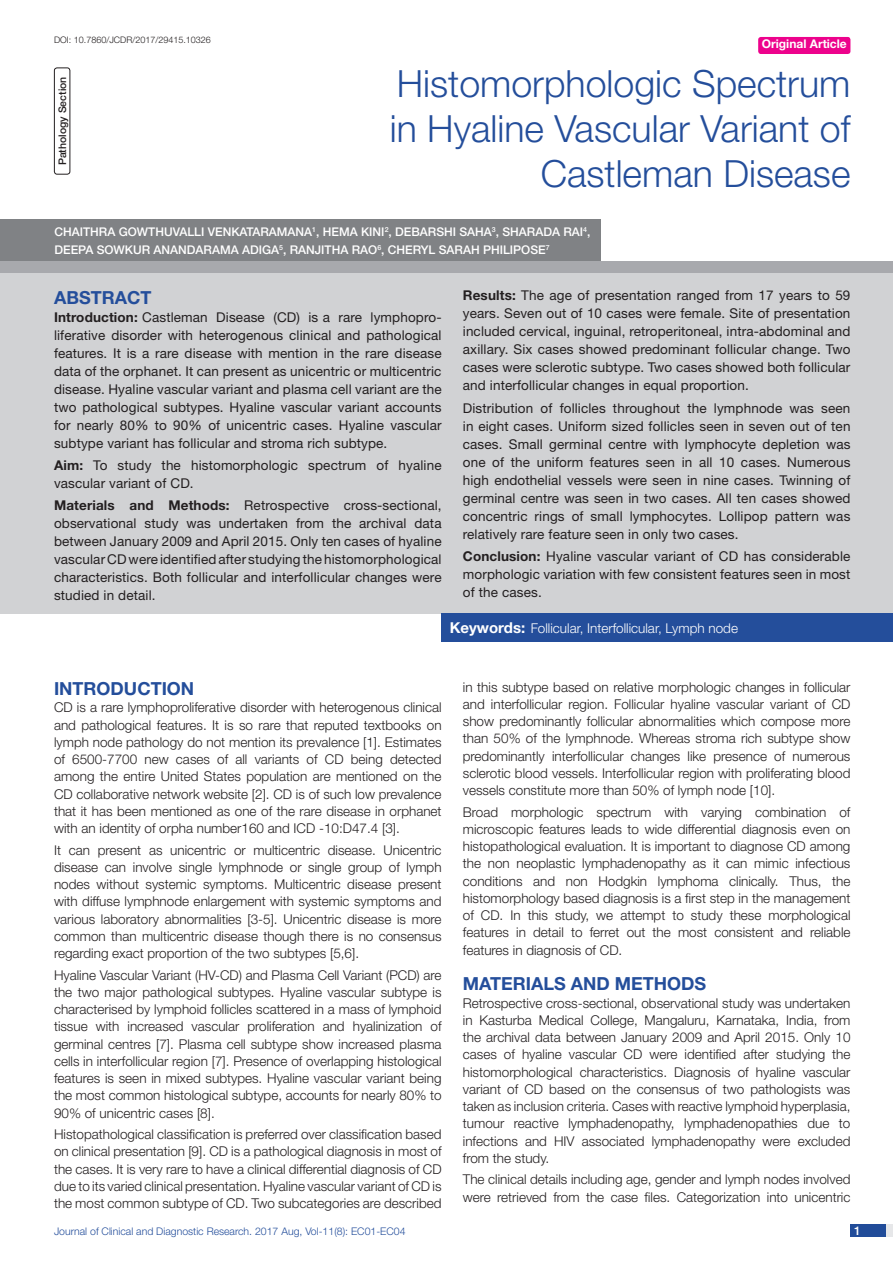
<style>
.page{position:relative;width:893px;height:1263px;background:#fff}
.page>*{position:absolute;margin:0;border:0;box-sizing:border-box;transform-origin:0 0}
.t1{font:300 37.5px/45px "Helvetica Neue";color:#244e9b;text-align:right}
.Heading{font:700 18px "Helvetica Neue";color:#244e9b}
.Abstract_head{font:700 18px "Helvetica Neue";color:#244e9b}
.Body_text{font:300 13.5px/17.2px "Helvetica Neue";color:#231f20;text-align:justify}
.Abstract_Text{font:13.5px/18px "Helvetica Neue";letter-spacing:.01em;color:#231f20;text-align:justify}
.Key_words{font:300 13.5px "Helvetica Neue";color:#fff}
.Author{font:500 12px "Helvetica Neue";color:#fff}
.t2{font:700 12px "Helvetica Neue";color:#fff}
.t3{font:300 10.5px "Helvetica Neue";color:#244e9b}
.section{font:500 10.5px "Helvetica Neue";color:#231f20}
.DOI{font:300 9px "Helvetica Neue";color:#231f20}
.s1{font-weight:700}
.s2{font-weight:700;font-size:15px}
</style>
<div class="page">
<div style="left:850px;top:1224px;width:43px;height:13px;background:#e6e7e9"></div>
<div style="left:850px;top:1224px;width:35px;height:13px;background:#214c99"></div>
<div style="left:758px;top:37px;width:92px;height:17px;background:#ed028c;border-radius:3px"></div>
<div style="left:54px;top:67px;width:16px;height:108px;border:1px solid #231f20;border-radius:3px"></div>
<div style="left:0;top:261px;width:893px;height:12px;background:#a8a9ad"></div>
<div style="left:0;top:220px;width:600px;height:41px;background:#808285"></div>
<div style="left:0;top:273px;width:893px;height:341px;background:#d1d2d4"></div>
<div style="left:442px;top:614px;width:451px;height:28px;background:#244e9b"></div>
<p class="DOI" style="left:54px;top:35px;width:158px">DOI: 10.7860/JCDR/2017/29415.10326</p>
<p class="t2" style="left:762px;top:37px;width:87px">Original Article</p>
<p class="section" style="left:56px;top:165px;width:90px;rotate:-90deg">PATHOLOGY SECTION</p>
<p class="t1" style="left:390px;top:60px;width:462px">Histomorphologic Spectrum in Hyaline Vascular Variant of<br>Castleman Disease</p>
<p class="Author" style="left:54px;top:224px;width:537px">CHAITHRA GOWTHUVALLI VENKATARAMANA<sup>1</sup>, HEMA KINI<sup>2</sup>, DEBARSHI SAHA<sup>3</sup>, SHARADA RAI<sup>4</sup>,</p>
<p class="Author" style="left:54px;top:243px;width:497px">DEEPA SOWKUR ANANDARAMA AD IGA<sup>5</sup>, RANJITHA RAO<sup>6</sup>, CHERYL SARAH PHILIPOSE<sup>7</sup></p>
<p class="Abstract_head" style="left:54px;top:286px;width:99px">ABSTRACT</p>
<p class="Abstract_Text" style="left:54px;top:308px;width:389px"><span class="s1">Introduction:</span> Castleman Disease (CD) is a rare lymphopro&shy;liferative disorder with heterogenous clinical and pathological features. It is a rare disease with mention in the rare disease data of the orphanet. It can present as unicentric or multicentric disease. Hyaline vascular variant and plasma cell variant are the two pathological subtypes. Hyaline vascular variant accounts for nearly 80% to 90% of unicentric cases. Hyaline vascular subtype variant has follicular and stroma rich subtype.</p>
<p class="Abstract_Text" style="left:54px;top:456px;width:389px"><span class="s1">Aim:</span> To study the histomorphologic spectrum of hyaline vascular variant of CD.</p>
<p class="Abstract_Text" style="left:54px;top:496px;width:389px"><span class="s1">Materials and Methods:</span> Retrospective cross-sectional, observational study was undertaken from the archival data between January 2009 and April 2015. Only ten cases of hyaline vascular CD were identified after studying the histomorphological characteristics. Both follicular and interfollicular changes were studied in detail.</p>
<p class="Abstract_Text" style="left:463px;top:286px;width:389px"><span class="s1">Results:</span> The age of presentation ranged from 17 years to 59 years. Seven out of 10 cases were female. Site of presentation included cervical, inguinal, retroperitoneal, intra-abdominal and axillary. Six cases showed predominant follicular change. Two cases were sclerotic subtype. Two cases showed both follicular and interfollicular changes in equal proportion.</p>
<p class="Abstract_Text" style="left:463px;top:399px;width:389px">Distribution of follicles throughout the lymphnode was seen in eight cases. Uniform sized follicles seen in seven out of ten cases. Small germinal centre with lymphocyte depletion was one of the uniform features seen in all 10 cases. Numerous high endothelial vessels were seen in nine cases. Twinning of germinal centre was seen in two cases. All ten cases showed concentric rings of small lymphocytes. Lollipop pattern was relatively rare feature seen in only two cases.</p>
<p class="Abstract_Text" style="left:463px;top:547px;width:389px"><span class="s1">Conclusion:</span> Hyaline vascular variant of CD has considerable morphologic variation with few consistent features seen in most of the cases.</p>
<p class="Key_words" style="left:450px;top:620px;width:290px"><span class="s2">Keywords:</span> Follicular, Interfollicular, Lymph node</p>
<p class="Heading" style="left:54px;top:677px;width:142px">INTRODUCTION</p>
<p class="Body_text" style="left:54px;top:699px;width:389px">CD is a rare lymphoproliferative disorder with heterogenous clinical and pathological features. It is so rare that reputed textbooks on lymph node pathology do not mention its prevalence [1]. Estimates of 6500-7700 new cases of all variants of CD being detected among the entire United States population are mentioned on the CD collaborative network website [2]. CD is of such low prevalence that it has been mentioned as one of the rare disease in orphanet with an identity of orpha number160 and ICD -10:D47.4 [3].</p>
<p class="Body_text" style="left:54px;top:841px;width:389px">It can present as unicentric or multicentric disease. Unicentric disease can involve single lymphnode or single group of lymph nodes without systemic symptoms. Multicentric disease present with diffuse lymphnode enlargement with systemic symptoms and various laboratory abnormalities [3-5]. Unicentric disease is more common than multicentric disease though there is no consensus regarding exact proportion of the two subtypes [5,6].</p>
<p class="Body_text" style="left:54px;top:966px;width:389px">Hyaline Vascular Variant (HV-CD) and Plasma Cell Variant (PCD) are the two major pathological subtypes. Hyaline vascular subtype is characterised by lymphoid follicles scattered in a mass of lymphoid tissue with increased vascular proliferation and hyalinization of germinal centres [7]. Plasma cell subtype show increased plasma cells in interfollicular region [7]. Presence of overlapping histological features is seen in mixed subtypes. Hyaline vascular variant being the most common histological subtype, accounts for nearly 80% to 90% of unicentric cases [8].</p>
<p class="Body_text" style="left:54px;top:1125px;width:389px">Histopathological classification is preferred over classification based on clinical presentation [9]. CD is a pathological diagnosis in most of the cases. It is very rare to have a clinical differential diagnosis of CD due to its varied clinical presentation. Hyaline vascular variant of CD is the most common subtype of CD. Two subcategories are described</p>
<p class="Body_text" style="left:463px;top:678px;width:389px">in this subtype based on relative morphologic changes in follicular and interfollicular region. Follicular hyaline vascular variant of CD show predominantly follicular abnormalities which compose more than 50% of the lymphnode. Whereas stroma rich subtype show predominantly interfollicular changes like presence of numerous sclerotic blood vessels. Interfollicular region with proliferating blood vessels constitute more than 50% of lymph node [10].</p>
<p class="Body_text" style="left:463px;top:803px;width:389px">Broad morphologic spectrum with varying combination of microscopic features leads to wide differential diagnosis even on histopathological evaluation. It is important to diagnose CD among the non neoplastic lymphadenopathy as it can mimic infectious conditions and non Hodgkin lymphoma clinically. Thus, the histomorphology based diagnosis is a first step in the management of CD. In this study, we attempt to study these morphological features in detail to ferret out the most consistent and reliable features in diagnosis of CD.</p>
<p class="Heading" style="left:463px;top:973px;width:245px">MATERIALS AND METHODS</p>
<p class="Body_text" style="left:463px;top:994px;width:389px">Retrospective cross-sectional, observational study was undertaken in Kasturba Medical College, Mangaluru, Karnataka, India, from the archival data between January 2009 and April 2015. Only 10 cases of hyaline vascular CD were identified after studying the histomorphological characteristics. Diagnosis of hyaline vascular variant of CD based on the consensus of two pathologists was taken as inclusion criteria. Cases with reactive lymphoid hyperplasia, tumour reactive lymphadenopathy, lymphadenopathies due to infections and HIV associated lymphadenopathy were excluded from the study.</p>
<p class="Body_text" style="left:463px;top:1171px;width:389px">The clinical details including age, gender and lymph nodes involved were retrieved from the case files. Categorization into unicentric</p>
<p class="t3" style="left:54px;top:1225px;width:353px">Journal of Clinical and Diagnostic Research. 2017 Aug, Vol-11(8): EC01-EC04</p>
<p class="Author" style="left:854px;top:1223px;width:8px">1</p>
</div>
